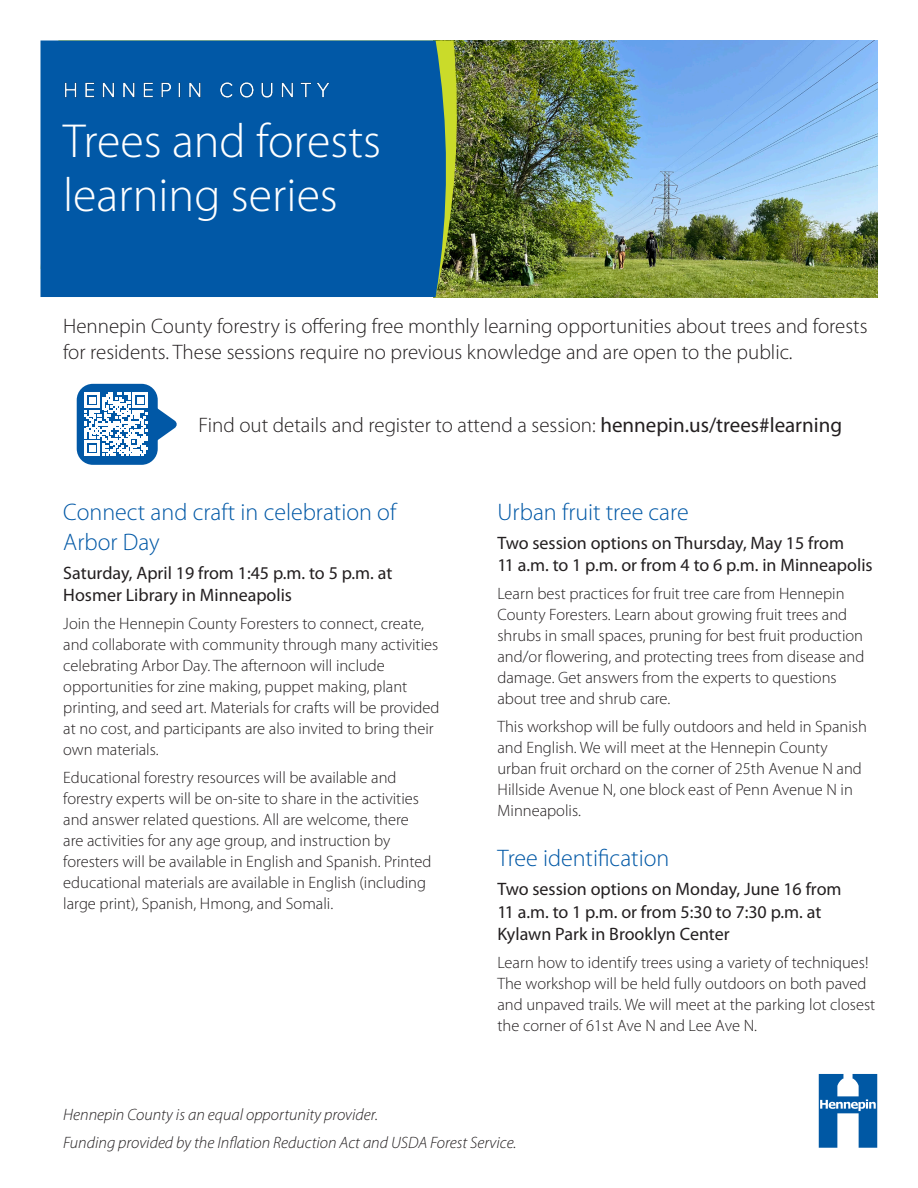
<style>
.page{position:relative;width:918px;height:1188px;background:#fff}
.page>*{position:absolute;margin:0;border:0;box-sizing:border-box;transform-origin:0 0}
.t1{font:300 48px/54px "Myriad Pro";color:#fff}
.t2{font:300 24px/30px "Myriad Pro";color:#0158a6}
.t3{font:300 21px/25.5px "Myriad Pro";color:#231f20}
.t4{font:18px/22.5px "Myriad Pro";color:#231f20}
.t5{font:300 16.5px/21px "Myriad Pro";color:#231f20}
.t6{font:italic 300 16.5px "Myriad Pro";color:#231f20}
.s1{font-weight:400}
</style>
<div class="page">
<img style="left:449px;top:40px;width:429px;height:257px">
<img style="left:449px;top:40px;width:12px;height:256px">
<div style="left:41px;top:40px;width:408px;height:257px;background:#0158a6"></div>
<svg style="left:819px;top:1074px;width:58px;height:74px"></svg>
<img style="left:58px;top:76px;width:275px;height:27px">
<div style="left:77px;top:384px;width:81px;height:81px;background:#0158a6;border-radius:16px"></div>
<svg style="left:85px;top:393px;width:92px;height:63px"></svg>
<p class="t1" style="left:63px;top:115px;width:320px">Trees and forests learning series</p>
<p class="t3" style="left:63px;top:314px;width:806px">Hennepin County forestry is offering free monthly learning opportunities about trees and forests for residents. These sessions require no previous knowledge and are open to the public.</p>
<p class="t3" style="left:199px;top:413px;width:645px">Find out details and register to attend a session: <span class="s1">hennepin.us/trees#learning</span></p>
<p class="t2" style="left:63px;top:497px;width:335px">Connect and craft in celebration of<br>Arbor Day</p>
<p class="t4" style="left:63px;top:562px;width:331px">Saturday, April 19 from 1:45 p.m. to 5 p.m. at<br>Hosmer Library in Minneapolis</p>
<p class="t5" style="left:63px;top:613px;width:378px">Join the Hennepin County Foresters to connect, create, and collaborate with community through many activities celebrating Arbor Day. The afternoon will include opportunities for zine making, puppet making, plant printing, and seed art. Materials for crafts will be provided at no cost, and participants are also invited to bring their own materials.</p>
<p class="t5" style="left:63px;top:767px;width:370px">Educational forestry resources will be available and forestry experts will be on-site to share in the activities and answer related questions. All are welcome, there are activities for any age group, and instruction by foresters will be available in English and Spanish. Printed educational materials are available in English (including large print), Spanish, Hmong, and Somali.</p>
<p class="t2" style="left:497px;top:497px;width:193px">Urban fruit tree care</p>
<p class="t4" style="left:497px;top:532px;width:377px">Two session options on Thursday, May 15 from<br>11 a.m. to 1 p.m. or from 4 to 6 p.m. in Minneapolis</p>
<p class="t5" style="left:497px;top:583px;width:368px">Learn best practices for fruit tree care from Hennepin County Foresters. Learn about growing fruit trees and shrubs in small spaces, pruning for best fruit production and/or flowering, and protecting trees from disease and damage. Get answers from the experts to questions about tree and shrub care.</p>
<p class="t5" style="left:497px;top:716px;width:371px">This workshop will be fully outdoors and held in Spanish and English. We will meet at the Hennepin County urban fruit orchard on the corner of 25th Avenue N and Hillside Avenue N, one block east of Penn Avenue N in Minneapolis.</p>
<p class="t2" style="left:497px;top:844px;width:173px">Tree identification</p>
<p class="t4" style="left:497px;top:879px;width:346px">Two session options on Monday, June 16 from<br>11 a.m. to 1 p.m. or from 5:30 to 7:30 p.m. at<br>Kylawn Park in Brooklyn Center</p>
<p class="t5" style="left:497px;top:952px;width:379px">Learn how to identify trees using a variety of techniques!<br>The workshop will be held fully outdoors on both paved and unpaved trails. We will meet at the parking lot closest the corner of 61st Ave N and Lee Ave N.</p>
<p class="t6" style="left:63px;top:1106px;width:316px">Hennepin County is an equal opportunity provider.</p>
<p class="t6" style="left:63px;top:1133px;width:455px">Funding provided by the Inflation Reduction Act and USDA Forest Service.</p>
</div>
